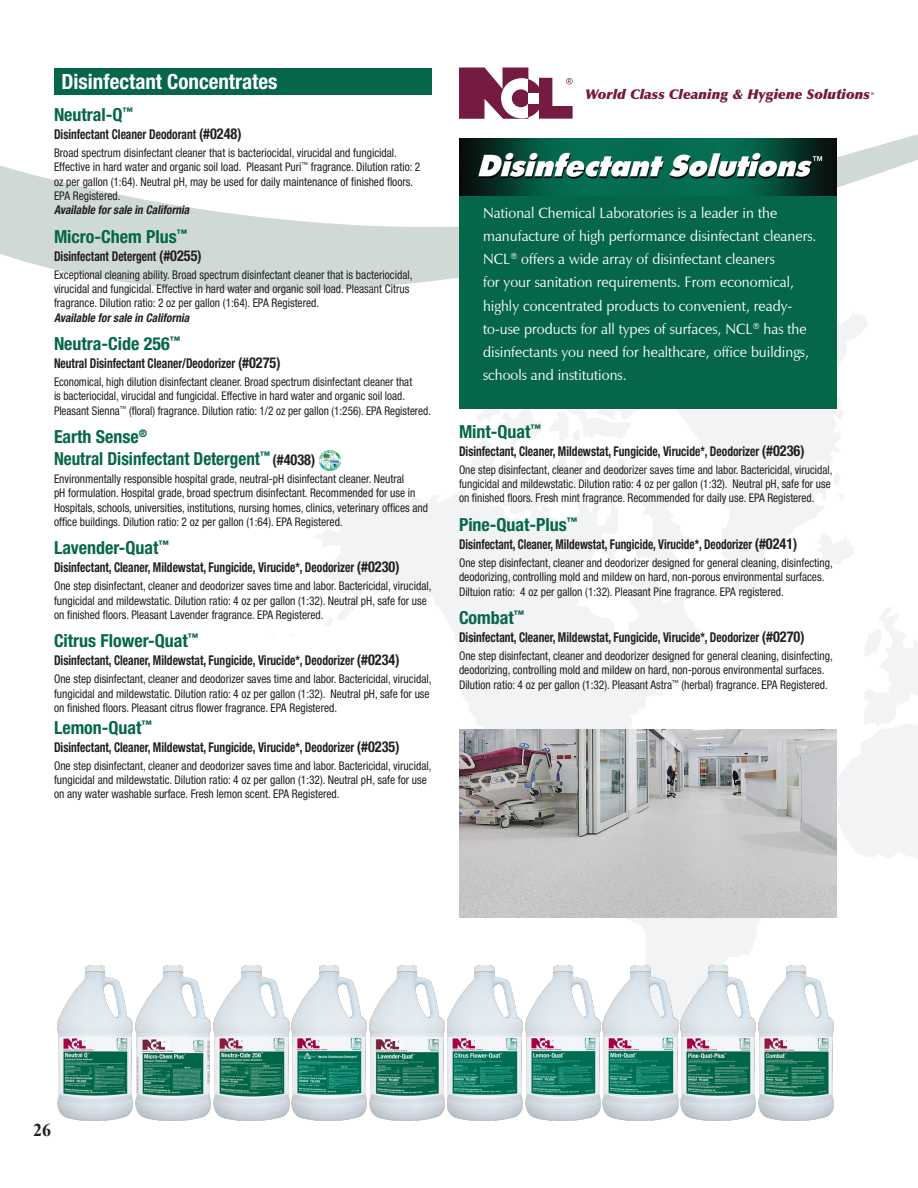
<style>
.page{position:relative;width:918px;height:1188px;background:#fff}
.page>*{position:absolute;margin:0;border:0;box-sizing:border-box;transform-origin:0 0}
.Product_Name{font:700 condensed 21px "Helvetica Neue LT Std";color:#fff}
.Product_Subname{font:700 condensed 18px/21.6px "Helvetica Neue LT Std";color:#056649}
.t1{font:700 18px "Times New Roman";color:#231f20}
.Product_Name-2{font:15px/23.2px "Zapf Humanist 601 BT";color:#fff;scale:.96 1}
.Product_Subname-2{font:700 condensed 13.5px "Helvetica Neue LT Std";color:#231f20;scale:.85 1}
.Product_Subname-3{font:700 condensed 13.5px "Helvetica Neue LT Std";color:#231f20;scale:.83 1}
.t2{font:italic 13.5px "Optima LT Std X Black";color:#751a40}
.Product_Uses{font:condensed 12px/14.4px "Helvetica Neue LT Std";color:#231f20;scale:.95 1}
.Product_Uses-2{font:condensed 12px/14.4px "Helvetica Neue LT Std";color:#231f20;scale:.93 1}
.Product_Uses-3{font:condensed 12px/14.4px "Helvetica Neue LT Std";color:#231f20;scale:.94 1}
.t3{font:700 3.9px "Arial";color:#751a40}
.s1{font-size:15px}
.s2{font-weight:700;font-style:italic}
.s3{font-size:15px;color:#231f20}
</style>
<div class="page">
<svg style="left:694px;top:398px;width:149px;height:197px;fill:#f2f3f4"></svg>
<svg style="left:816px;top:534px;width:38px;height:30px"></svg>
<svg style="left:833px;top:473px;width:7px;height:14px"></svg>
<svg style="left:837px;top:495px;width:6px;height:6px"></svg>
<svg style="left:470px;top:409px;width:224px;height:64px"></svg>
<svg style="left:314px;top:481px;width:394px;height:180px"></svg>
<svg style="left:396px;top:473px;width:253px;height:188px;fill:#f2f3f4"></svg>
<svg style="left:323px;top:617px;width:10px;height:9px"></svg>
<svg style="left:626px;top:918px;width:134px;height:114px;fill:#f2f3f4"></svg>
<svg style="left:678px;top:1098px;width:3px;height:7px"></svg>
<svg style="left:462px;top:651px;width:226px;height:79px"></svg>
<svg style="left:837px;top:607px;width:81px;height:252px"></svg>
<svg style="left:0;top:134px;width:918px;height:234px"></svg>
<div style="left:459px;top:139px;width:378px;height:270px;background:#056649"></div>
<div style="left:54px;top:68px;width:378px;height:27px;background:#056649"></div>
<img style="left:459px;top:139px;width:378px;height:57px">
<img style="left:459px;top:730px;width:378px;height:188px">
<img style="left:320px;top:450px;width:20px;height:20px">
<svg style="left:459px;top:68px;width:114px;height:51px"></svg>
<div style="left:528px;top:93px;width:11px;height:10px;background:#fff"></div>
<img style="left:57px;top:966px;width:76px;height:154px">
<img style="left:136px;top:966px;width:75px;height:154px">
<img style="left:214px;top:966px;width:75px;height:154px">
<img style="left:291px;top:966px;width:76px;height:154px">
<img style="left:447px;top:966px;width:75px;height:154px">
<img style="left:525px;top:966px;width:76px;height:154px">
<img style="left:603px;top:966px;width:75px;height:154px">
<img style="left:681px;top:966px;width:75px;height:154px">
<img style="left:758px;top:966px;width:76px;height:154px">
<img style="left:369px;top:966px;width:76px;height:154px">
<p class="Product_Name" style="left:62px;top:68px;width:218px">Disinfectant Concentrates</p>
<p class="Product_Subname" style="left:54px;top:103px;width:81px">Neutral-Q<sup>™</sup></p>
<p class="Product_Subname-2" style="left:54px;top:126px;width:222px">Disinfectant Cleaner Deodorant <span class="s1">(#0248)</span></p>
<p class="Product_Uses" style="left:54px;top:145px;width:387px">Broad spectrum disinfectant cleaner that is bacteriocidal, virucidal and fungicidal.<br>Effective in hard water and organic soil load. Pleasant Puri<sup>™</sup> fragrance. Dilution ratio: 2 oz per gallon (1:64). Neutral pH, may be used for daily maintenance of finished floors.<br>EPA Registered.<br><span class="s2">Available forsale in California</span></p>
<p class="Product_Subname" style="left:54px;top:225px;width:135px">Micro-Chem Plus<sup>™</sup></p>
<p class="Product_Subname-2" style="left:54px;top:248px;width:175px">Disinfectant Detergent <span class="s1">(#0255)</span></p>
<p class="Product_Uses" style="left:54px;top:267px;width:379px">Exceptional cleaning ability. Broad spectrum disinfectant cleaner that is bacteriocidal, virucidal and fungicidal. Effective in hard water and organic soil load. Pleasant Citrus fragrance. Dilution ratio: 2 oz per gallon (1:64). EPA Registered.<br><span class="s2">Available forsale in California</span></p>
<p class="Product_Subname" style="left:54px;top:333px;width:128px">Neutra-Cide 256<sup>™</sup></p>
<p class="Product_Subname-2" style="left:54px;top:355px;width:268px">Neutral Disinfectant Cleaner/Deodorizer <span class="s1">(#0275)</span></p>
<p class="Product_Uses-2" style="left:54px;top:375px;width:407px">Economical, high dilution disinfectant cleaner. Broad spectrum disinfectant cleaner that<br>is bacteriocidal, virucidal and fungicidal. Effective in hard water and organic soil load.<br>Pleasant Sienna<sup>™</sup> (floral) fragrance. Dilution ratio: 1/2 oz per gallon (1:256). EPA Registered.</p>
<p class="Product_Subname" style="left:54px;top:426px;width:263px">Earth Sense<sup>®<br></sup>Neutral Disinfectant Detergent<sup>™</sup> <span class="s3">(#4038)</span></p>
<p class="Product_Uses" style="left:54px;top:471px;width:395px">Environmentally responsible hospital grade, neutral-pH disinfectant cleaner. Neutral<br>pH formulation. Hospital grade, broad spectrum disinfectant. Recommended for use in Hospitals, schools, universities, institutions, nursing homes, clinics, veterinary offices and office buildings. Dilution ratio: 2 oz per gallon (1:64). EPA Registered.</p>
<p class="Product_Subname" style="left:54px;top:537px;width:117px">Lavender-Quat<sup>™</sup></p>
<p class="Product_Subname-2" style="left:54px;top:559px;width:408px">Disinfectant, Cleaner, Mildewstat, Fungicide, Virucide*, Deodorizer <span class="s1">(#0230)</span></p>
<p class="Product_Uses" style="left:54px;top:579px;width:399px">One step disinfectant, cleaner and deodorizer saves time and labor. Bactericidal, virucidal, fungicidal and mildewstatic. Dilution ratio: 4 oz per gallon (1:32). Neutral pH, safe for use on finished floors. Pleasant Lavender fragrance. EPA Registered.</p>
<p class="Product_Subname" style="left:54px;top:630px;width:146px">Citrus Flower-Quat<sup>™</sup></p>
<p class="Product_Subname-2" style="left:54px;top:652px;width:408px">Disinfectant, Cleaner, Mildewstat, Fungicide, Virucide*, Deodorizer <span class="s1">(#0234)</span></p>
<p class="Product_Uses" style="left:54px;top:672px;width:399px">One step disinfectant, cleaner and deodorizer saves time and labor. Bactericidal, virucidal, fungicidal and mildewstatic. Dilution ratio: 4 oz per gallon (1:32). Neutral pH, safe for use on finished floors. Pleasant citrus flower fragrance. EPA Registered.</p>
<p class="Product_Subname" style="left:54px;top:716px;width:99px">Lemon-Quat<sup>™</sup></p>
<p class="Product_Subname-2" style="left:54px;top:739px;width:408px">Disinfectant, Cleaner, Mildewstat, Fungicide, Virucide*, Deodorizer <span class="s1">(#0235)</span></p>
<p class="Product_Uses" style="left:54px;top:758px;width:399px">One step disinfectant, cleaner and deodorizer saves time and labor. Bactericidal, virucidal, fungicidal and mildewstatic. Dilution ratio: 4 oz per gallon (1:32). Neutral pH, safe for use on any water washable surface. Fresh lemon scent. EPA Registered.</p>
<p class="t2" style="left:585px;top:87px;width:286px">World Class Cleaning &amp; Hygiene Solutions</p>
<p class="t3" style="left:871px;top:91px;width:4px">®</p>
<p class="Product_Name-2" style="left:483px;top:201px;width:349px">National Chemical Laboratories is a leader in the manufacture of high performance disinfectant cleaners.<br>NCL<sup>®</sup> offers a wide array of disinfectant cleaners<br>for your sanitation requirements. From economical, highly concentrated products to convenient, ready&shy;to-use products for all types of surfaces, NCL<sup>®</sup> has the disinfectants you need for healthcare, office buildings, schools and institutions.</p>
<p class="Product_Subname" style="left:459px;top:420px;width:84px">Mint-Quat<sup>™</sup></p>
<p class="Product_Subname-2" style="left:459px;top:443px;width:408px">Disinfectant, Cleaner, Mildewstat, Fungicide, Virucide*, Deodorizer <span class="s1">(#0236)</span></p>
<p class="Product_Uses-3" style="left:459px;top:462px;width:399px">One step disinfectant, cleaner and deodorizer saves time and labor. Bactericidal, virucidal, fungicidal and mildewstatic. Dilution ratio: 4 oz per gallon (1:32). Neutral pH, safe for use on finished floors. Fresh mint fragrance. Recommended for daily use. EPA Registered.</p>
<p class="Product_Subname" style="left:459px;top:513px;width:120px">Pine-Quat-Plus<sup>™</sup></p>
<p class="Product_Subname-3" style="left:459px;top:536px;width:409px">Disinfectant, Cleaner, Mildewstat, Fungicide, Virucide*, Deodorizer <span class="s1">(#0241)</span></p>
<p class="Product_Uses" style="left:459px;top:555px;width:395px">One step disinfectant, cleaner and deodorizer designed for general cleaning, disinfecting, deodorizing, controlling mold and mildew on hard, non-porous environmental surfaces.<br>Diltuion ratio: 4 oz per gallon (1:32). Pleasant Pine fragrance. EPA registered.</p>
<p class="Product_Subname" style="left:459px;top:606px;width:67px">Combat<sup>™</sup></p>
<p class="Product_Subname-2" style="left:459px;top:629px;width:408px">Disinfectant, Cleaner, Mildewstat, Fungicide, Virucide*, Deodorizer <span class="s1">(#0270)</span></p>
<p class="Product_Uses" style="left:459px;top:648px;width:395px">One step disinfectant, cleaner and deodorizer designed for general cleaning, disinfecting, deodorizing, controlling mold and mildew on hard, non-porous environmental surfaces.<br>Dilution ratio: 4 oz per gallon (1:32). Pleasant Astra<sup>™</sup> (herbal) fragrance. EPA Registered.</p>
<p class="t1" style="left:33px;top:1117px;width:19px">26</p>
</div>
